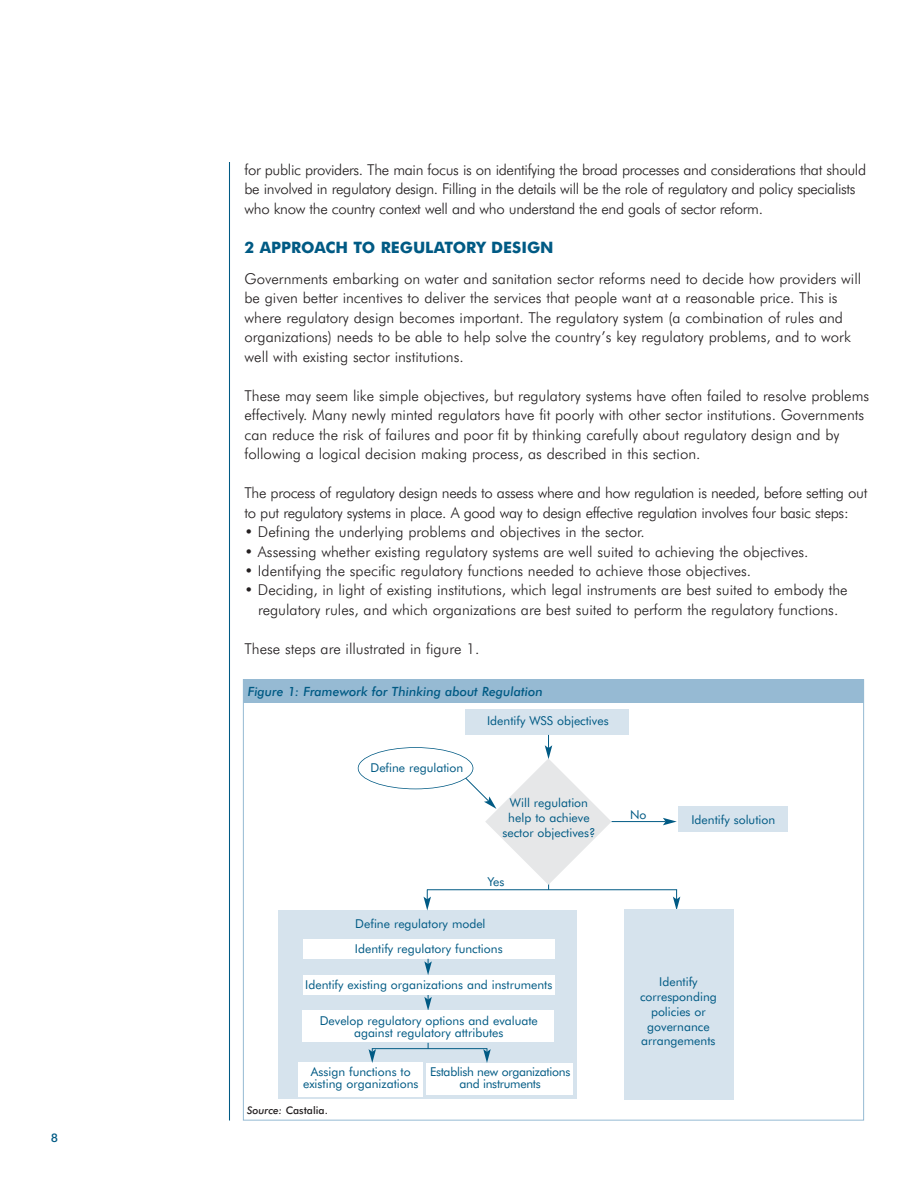
<style>
.page{position:relative;width:918px;height:1188px;background:#fff}
.page>*{position:absolute;margin:0;border:0;box-sizing:border-box;transform-origin:0 0}
.t1{font:700 15.75px "Futura BT";color:#005a84}
.t2{font:300 15px/19.5px "Futura BT";color:#231f20}
.t3{font:300 15px/19.5px "Futura BT";letter-spacing:-.025em;color:#231f20}
.t4{font:italic 500 12.75px "Futura BT";color:#005a84}
.t5{font:12.3px/14.7px "Futura BT";color:#005a84;text-align:center}
.t6{font:12.3px/12px "Futura BT";letter-spacing:-.025em;color:#005a84;text-align:center}
.t7{font:500 12px "Helvetica Neue";color:#005a84}
.t8{font:500 10.5px "Futura BT";color:#231f20}
.s1{font-style:italic}
</style>
<div class="page">
<div style="left:278px;top:910px;width:299px;height:189px;background:#d6e3ed"></div>
<svg style="left:424px;top:994px;width:8px;height:17px"></svg>
<div style="left:303px;top:939px;width:251px;height:20px;background:#fff"></div>
<div style="left:303px;top:975px;width:251px;height:19px;background:#fff"></div>
<div style="left:303px;top:1011px;width:251px;height:31px;background:#fff"></div>
<hr style="left:229px;top:162px;width:1px;height:958px;background:#005a84">
<div style="left:243px;top:679px;width:621px;height:24px;background:#96bad3"></div>
<div style="left:466px;top:709px;width:163px;height:26px;background:#d6e3ed"></div>
<div style="left:679px;top:806px;width:109px;height:26px;background:#d6e3ed"></div>
<div style="left:358px;top:747px;width:115px;height:42px;border:2px solid #005a84;border-radius:50%"></div>
<hr style="left:611px;top:821px;width:54px;height:1px;background:#005a84">
<svg style="left:663px;top:818px;width:14px;height:7px"></svg>
<hr style="left:427px;top:889px;width:250px;height:1px;background:#005a84">
<svg style="left:424px;top:890px;width:7px;height:21px"></svg>
<svg style="left:673px;top:890px;width:7px;height:20px"></svg>
<div style="left:624px;top:910px;width:109px;height:190px;background:#d6e3ed"></div>
<svg style="left:424px;top:959px;width:8px;height:16px"></svg>
<hr style="left:372px;top:1048px;width:115px;height:1px;background:#005a84">
<div style="left:298px;top:1062px;width:125px;height:34px;background:#fff"></div>
<div style="left:427px;top:1063px;width:146px;height:31px;background:#fff"></div>
<svg style="left:369px;top:1048px;width:7px;height:15px"></svg>
<svg style="left:483px;top:1048px;width:8px;height:15px"></svg>
<svg style="left:465px;top:735px;width:147px;height:155px"></svg>
<p class="t7" style="left:51px;top:1134px;width:8px">8</p>
<p class="t3" style="left:244px;top:161px;width:623px">for public providers. The main focus is on identifying the broad processes and considerations that should be involved in regulatory design. Filling in the details will be the role of regulatory and policy specialists who know the country context well and who understand the end goals of sector reform.</p>
<p class="t1" style="left:244px;top:241px;width:311px">2 APPROACH TO REGULATORY DESIGN</p>
<p class="t2" style="left:244px;top:270px;width:618px">Governments embarking on water and sanitation sector reforms need to decide how providers will be given better incentives to deliver the services that people want at a reasonable price. This is where regulatory design becomes important. The regulatory system (a combination of rules and organizations) needs to be able to help solve the country’s key regulatory problems, and to work well with existing sector institutions.</p>
<p class="t2" style="left:244px;top:387px;width:626px">These may seem like simple objectives, but regulatory systems have often failed to resolve problems effectively. Many newly minted regulators have fit poorly with other sector institutions. Governments can reduce the risk of failures and poor fit by thinking carefully about regulatory design and by following a logical decision making process, as described in this section.</p>
<p class="t3" style="left:244px;top:484px;width:624px">The process of regulatory design needs to assess where and how regulation is needed, before setting out to put regulatory systems in place. A good way to design effective regulation involves four basic steps:</p>
<p class="t2" style="left:244px;top:523px;width:402px">• Defining the underlying problems and objectives in the sector.</p>
<p class="t2" style="left:244px;top:543px;width:566px">• Assessing whether existing regulatory systems are well suited to achieving the objectives.</p>
<p class="t2" style="left:244px;top:562px;width:508px">• Identifying the specific regulatory functions needed to achieve those objectives.</p>
<p class="t2" style="left:244px;top:582px;width:605px;text-align:center">• Deciding, in light of existing institutions, which legal instruments are best suited to embody the regulatory rules, and which organizations are best suited to perform the regulatory functions.</p>
<p class="t2" style="left:244px;top:640px;width:236px">These steps are illustrated in figure 1.</p>
<p class="t4" style="left:248px;top:686px;width:296px">Figure 1: Framework for Thinking about Regulation</p>
<p class="t5" style="left:487px;top:715px;width:123px">Identify WSS objectives</p>
<p class="t5" style="left:371px;top:762px;width:94px">Define regulation</p>
<p class="t5" style="left:502px;top:797px;width:95px">Will regulation help to achieve sector objectives?</p>
<p class="t5" style="left:488px;top:876px;width:18px">Yes</p>
<p class="t5" style="left:355px;top:917px;width:132px">Define regulatory model</p>
<p class="t5" style="left:355px;top:942px;width:149px">Identify regulatory functions</p>
<p class="t5" style="left:305px;top:978px;width:249px">Identify existing organizations and instruments</p>
<p class="t5" style="left:320px;top:1015px;width:220px;line-height:12px">Develop regulatory options and evaluate against regulatory attributes</p>
<p class="t5" style="left:303px;top:1067px;width:117px;line-height:12px">Assign functions to existing organizations</p>
<p class="t6" style="left:430px;top:1067px;width:142px">Establish new organizations and instruments</p>
<p class="t8" style="left:247px;top:1106px;width:82px"><span class="s1">Source:</span> Castalia.</p>
<p class="t5" style="left:630px;top:808px;width:18px">No</p>
<p class="t5" style="left:691px;top:813px;width:85px">Identify solution</p>
<p class="t5" style="left:640px;top:976px;width:78px">Identify corresponding policies or governance arrangements</p>
</div>
